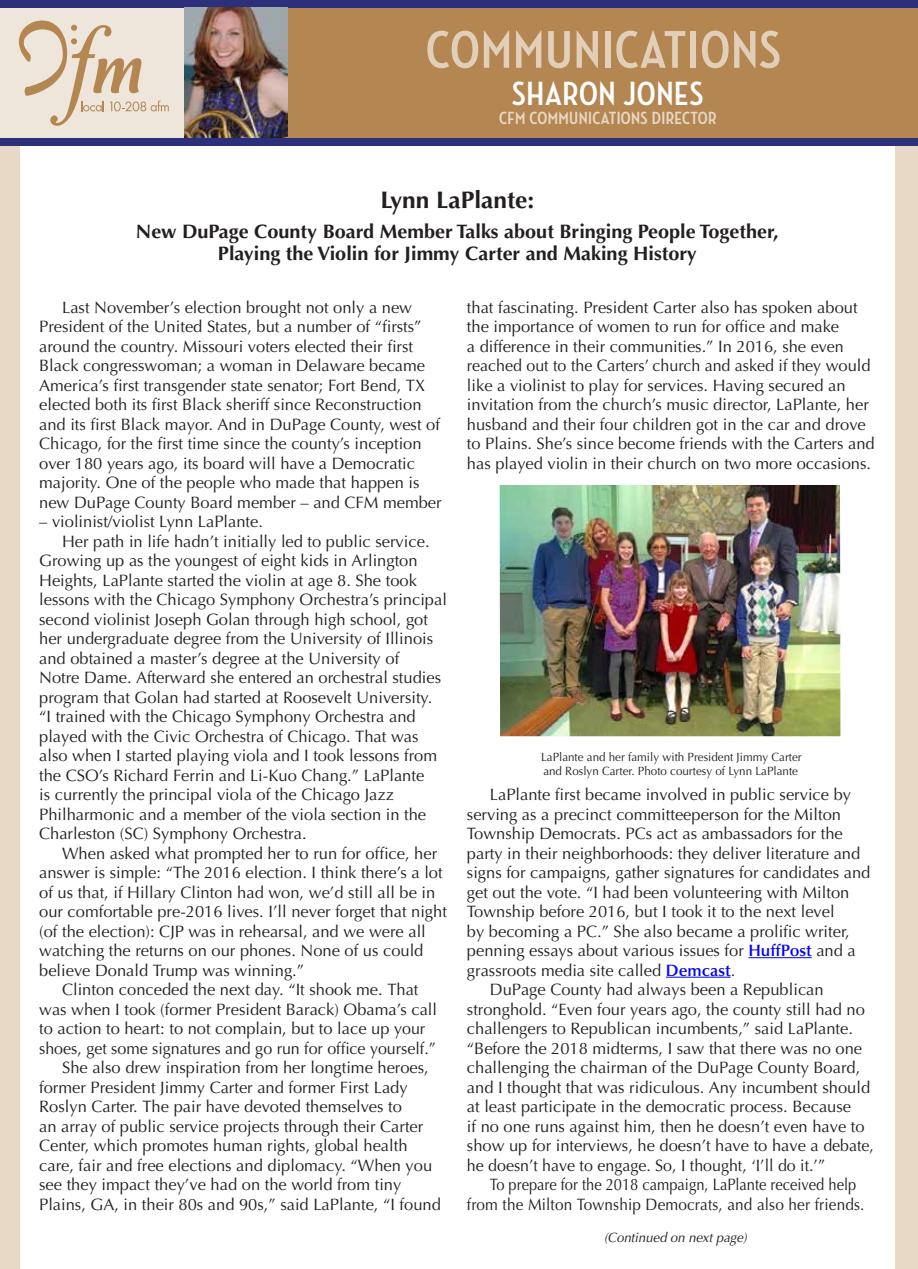
<style>
.page{position:relative;width:918px;height:1269px;background:#fff}
.page>*{position:absolute;margin:0;border:0;box-sizing:border-box;transform-origin:0 0}
.t1{font:700 54px "Neutraface Condensed";letter-spacing:.02em;color:#e2cfb9}
.t2{font:700 34.2px "Neutraface Condensed";letter-spacing:.02em;color:#fff}
.t3{font:700 24px "Optima";color:#231f20}
.t4{font:700 19.5px/22.5px "Optima";color:#231f20;text-align:center}
.t5{font:700 18px "Neutraface Condensed";letter-spacing:.02em;color:#e8d9c7}
.t6{font:16.5px/19.5px "Optima";color:#231f20}
.t7{font:16.5px "Optima";color:#231f20;scale:.93 1}
.t8{font:16.5px "Optima";color:#231f20;scale:.89 1}
.t9{font:italic 13.5px "Optima";color:#231f20}
.t10{font:12px/14px "Optima";color:#231f20}
.s1{font-weight:600;color:#00f}
</style>
<div class="page">
<hr style="left:748px;top:957px;width:64px;height:1px;background:#00f">
<hr style="left:666px;top:977px;width:65px;height:1px;background:#00f">
<div style="left:0;top:0;width:20px;height:1269px;background:#e8d9c7"></div>
<div style="left:896px;top:0;width:22px;height:1269px;background:#e8d9c7"></div>
<div style="left:287px;top:8px;width:631px;height:130px;background:#b48651"></div>
<div style="left:0;top:8px;width:208px;height:130px;background:#efe6db"></div>
<svg style="left:19px;top:20px;width:150px;height:106px"></svg>
<div style="left:0;top:138px;width:918px;height:8px;background:#2c2f79"></div>
<div style="left:0;top:0;width:918px;height:8px;background:#2c2f79"></div>
<img style="left:185px;top:8px;width:102px;height:130px">
<img style="left:500px;top:485px;width:340px;height:251px">
<h1 class="t1" style="left:426px;top:19px;width:357px">COMMUNICATIONS</h1>
<h2 class="t2" style="left:512px;top:74px;width:193px">SHARON JONES</h2>
<p class="t5" style="left:499px;top:108px;width:219px">CFM COMMUNICATIONS DIRECTOR</p>
<h3 class="t3" style="left:380px;top:185px;width:155px">Lynn LaPlante:</h3>
<p class="t4" style="left:136px;top:220px;width:644px">New DuPage County Board Member Talks about Bringing People Together,<br>Playing the Violin for Jimmy Carter and Making History</p>
<p class="t6" style="left:39px;top:297px;width:404px;text-indent:23px">Last November’s election brought not only a new President of the United States, but a number of “firsts” around the country. Missouri voters elected their first Black congresswoman; a woman in Delaware became America’s first transgender state senator; Fort Bend, TX elected both its first Black sheriff since Reconstruction and its first Black mayor. And in DuPage County, west of Chicago, for the first time since the county’s inception over 180 years ago, its board will have a Democratic majority. One of the people who made that happen is new DuPage County Board member – and CFM member</p>
<p class="t6" style="left:39px;top:512px;width:225px">– violinist/violist Lynn LaPlante.</p>
<p class="t6" style="left:62px;top:531px;width:369px">Her path in life hadn’t initially led to public service.</p>
<p class="t6" style="left:39px;top:551px;width:380px">Growing up as the youngest of eight kids in Arlington</p>
<p class="t6" style="left:39px;top:570px;width:379px">Heights, LaPlante started the violin at age 8. She took</p>
<p class="t6" style="left:39px;top:590px;width:409px">lessons with the Chicago Symphony Orchestra’s principal</p>
<p class="t6" style="left:39px;top:609px;width:390px">second violinist Joseph Golan through high school, got</p>
<p class="t6" style="left:39px;top:629px;width:396px">her undergraduate degree from the University of Illinois</p>
<p class="t6" style="left:39px;top:648px;width:362px">and obtained a master’s degree at the University of</p>
<p class="t6" style="left:39px;top:668px;width:403px">Notre Dame. Afterward she entered an orchestral studies</p>
<p class="t6" style="left:39px;top:688px;width:395px">program that Golan had started at Roosevelt University.</p>
<p class="t6" style="left:39px;top:707px;width:378px">“I trained with the Chicago Symphony Orchestra and</p>
<p class="t6" style="left:39px;top:727px;width:381px">played with the Civic Orchestra of Chicago. That was</p>
<p class="t6" style="left:39px;top:746px;width:400px">also when I started playing viola and I took lessons from</p>
<p class="t6" style="left:39px;top:766px;width:387px">the CSO’s Richard Ferrin and Li-Kuo Chang.” LaPlante</p>
<p class="t6" style="left:39px;top:785px;width:356px">is currently the principal viola of the Chicago Jazz</p>
<p class="t6" style="left:39px;top:805px;width:388px">Philharmonic and a member of the viola section in the</p>
<p class="t6" style="left:39px;top:824px;width:269px">Charleston (SC) Symphony Orchestra.</p>
<p class="t6" style="left:62px;top:844px;width:377px">When asked what prompted her to run for office, her</p>
<p class="t6" style="left:39px;top:863px;width:405px">answer is simple: “The 2016 election. I think there’s a lot</p>
<p class="t6" style="left:39px;top:883px;width:398px">of us that, if Hillary Clinton had won, we’d still all be in</p>
<p class="t6" style="left:39px;top:902px;width:409px">our comfortable pre-2016 lives. I’ll never forget that night</p>
<p class="t6" style="left:39px;top:922px;width:388px">(of the election): CJP was in rehearsal, and we were all</p>
<p class="t6" style="left:39px;top:941px;width:386px">watching the returns on our phones. None of us could</p>
<p class="t6" style="left:39px;top:961px;width:267px">believe Donald Trump was winning.”</p>
<p class="t6" style="left:62px;top:980px;width:358px">Clinton conceded the next day. “It shook me. That</p>
<p class="t6" style="left:39px;top:1000px;width:399px">was when I took (former President Barack) Obama’s call</p>
<p class="t6" style="left:39px;top:1019px;width:388px">to action to heart: to not complain, but to lace up your</p>
<p class="t6" style="left:39px;top:1038px;width:398px">shoes, get some signatures and go run for office yourself.”</p>
<p class="t6" style="left:62px;top:1058px;width:368px">She also drew inspiration from her longtime heroes,</p>
<p class="t6" style="left:39px;top:1077px;width:370px">former President Jimmy Carter and former First Lady</p>
<p class="t6" style="left:39px;top:1097px;width:364px">Roslyn Carter. The pair have devoted themselves to</p>
<p class="t6" style="left:39px;top:1116px;width:386px">an array of public service projects through their Carter</p>
<p class="t6" style="left:39px;top:1136px;width:370px">Center, which promotes human rights, global health</p>
<p class="t6" style="left:39px;top:1155px;width:395px">care, fair and free elections and diplomacy. “When you</p>
<p class="t6" style="left:39px;top:1175px;width:364px">see they impact they’ve had on the world from tiny</p>
<p class="t6" style="left:39px;top:1194px;width:403px">Plains, GA, in their 80s and 90s,” said LaPlante, “I found</p>
<p class="t6" style="left:467px;top:297px;width:409px">that fascinating. President Carter also has spoken about the importance of women to run for office and make<br>a difference in their communities.” In 2016, she even reached out to the Carters’ church and asked if they would like a violinist to play for services. Having secured an invitation from the church’s music director, LaPlante, her husband and their four children got in the car and drove to Plains. She’s since become friends with the Carters and has played violin in their church on two more occasions.</p>
<p class="t10" style="left:541px;top:750px;width:262px">LaPlante and her family with President Jimmy Carter and Roslyn Carter. Photo courtesy of Lynn LaPlante</p>
<p class="t6" style="left:490px;top:785px;width:363px">LaPlante first became involved in public service by</p>
<p class="t6" style="left:467px;top:804px;width:376px">serving as a precinct committeeperson for the Milton</p>
<p class="t6" style="left:467px;top:824px;width:377px">Township Democrats. PCs act as ambassadors for the</p>
<p class="t6" style="left:467px;top:843px;width:395px">party in their neighborhoods: they deliver literature and</p>
<p class="t6" style="left:467px;top:863px;width:405px">signs for campaigns, gather signatures for candidates and</p>
<p class="t6" style="left:467px;top:882px;width:384px">get out the vote. “I had been volunteering with Milton</p>
<p class="t6" style="left:467px;top:902px;width:369px">Township before 2016, but I took it to the next level</p>
<p class="t6" style="left:467px;top:921px;width:384px">by becoming a PC.” She also became a prolific writer,</p>
<p class="t6" style="left:467px;top:941px;width:390px">penning essays about various issues for <span class="s1">HuffPost</span> and a</p>
<p class="t6" style="left:467px;top:960px;width:270px">grassroots media site called <span class="s1">Demcast</span>.</p>
<p class="t6" style="left:490px;top:980px;width:335px">DuPage County had always been a Republican</p>
<p class="t6" style="left:467px;top:999px;width:400px">stronghold. “Even four years ago, the county still had no</p>
<p class="t6" style="left:467px;top:1019px;width:388px">challengers to Republican incumbents,” said LaPlante.</p>
<p class="t6" style="left:467px;top:1038px;width:397px">“Before the 2018 midterms, I saw that there was no one</p>
<p class="t6" style="left:467px;top:1058px;width:395px">challenging the chairman of the DuPage County Board,</p>
<p class="t6" style="left:467px;top:1078px;width:405px">and I thought that was ridiculous. Any incumbent should</p>
<p class="t6" style="left:467px;top:1097px;width:386px">at least participate in the democratic process. Because</p>
<p class="t6" style="left:467px;top:1117px;width:399px">if no one runs against him, then he doesn’t even have to</p>
<p class="t6" style="left:467px;top:1136px;width:409px">show up for interviews, he doesn’t have to have a debate,</p>
<p class="t6" style="left:467px;top:1155px;width:360px">he doesn’t have to engage. So, I thought, ‘I’ll do it.’”</p>
<p class="t8" style="left:490px;top:1175px;width:413px">To prepare for the 2018 campaign, LaPlante received help</p>
<p class="t7" style="left:467px;top:1194px;width:429px">from the Milton Township Democrats, and also her friends.</p>
<p class="t9" style="left:604px;top:1230px;width:144px">(Continued on next page)</p>
</div>
